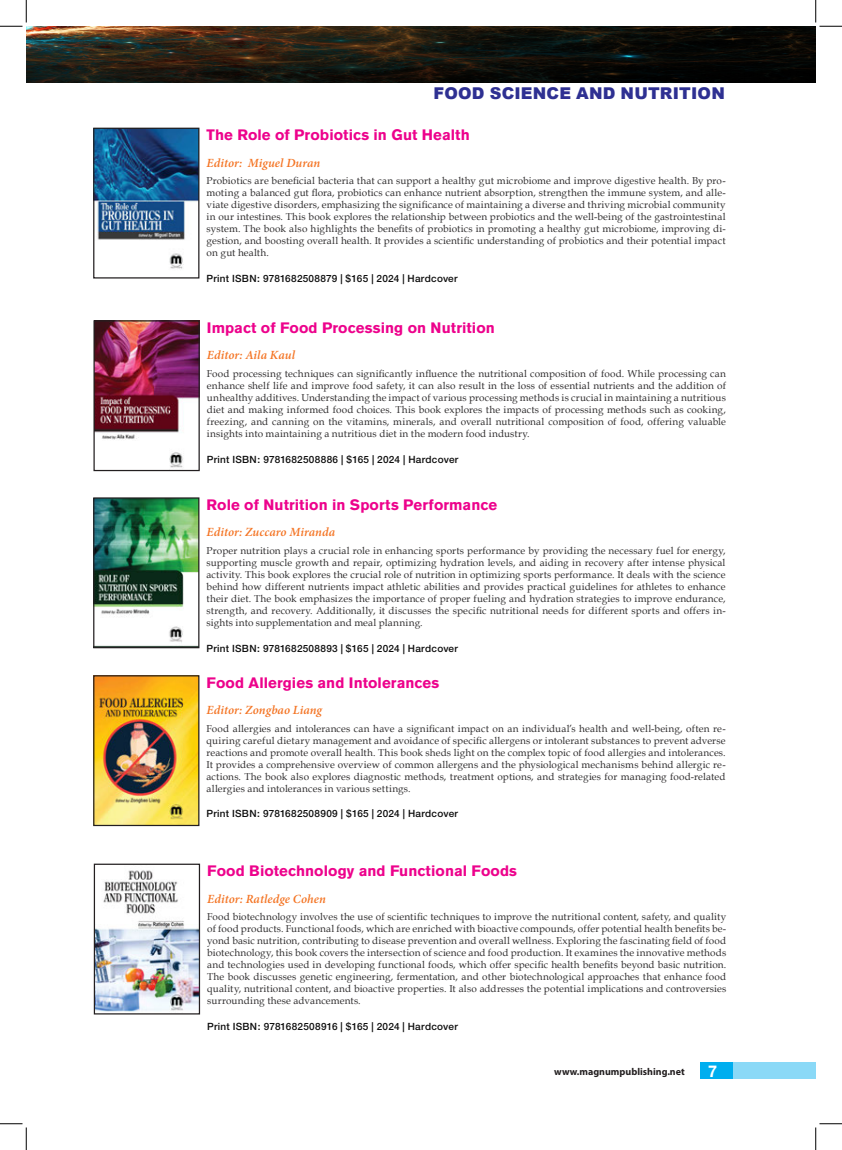
<style>
.page{position:relative;width:842px;height:1150px;background:#fff}
.page>*{position:absolute;margin:0;border:0;box-sizing:border-box;transform-origin:0 0}
.t1{font:900 16.25px "Arial";letter-spacing:.01em;color:#2e3092}
.contributor{font:700 16.25px "Helvetica Neue";color:#fff}
.BOOK_TITLE{font:700 15px "Akzidenz Grotesk BE";letter-spacing:.005em;color:#ed028c}
.contributor-2{font:italic 600 12.5px "Minion Pro";letter-spacing:.005em;color:#f47525}
.body{font:10px/12px "Book Antiqua";letter-spacing:.015em;color:#312f30;text-align:justify}
.PRICE{font:500 10px "Helvetica Neue";letter-spacing:.025em;color:#0d0d0d}
.t2{font:700 10px "Myriad Pro";color:#231f20}
</style>
<div class="page">
<img style="left:26px;top:26px;width:789px;height:56px">
<div style="left:700px;top:1062px;width:32px;height:17px;background:#00aeef"></div>
<div style="left:732px;top:1062px;width:83px;height:17px;background:#8ad9f7"></div>
<img style="left:95px;top:130px;width:102px;height:139px">
<div style="left:93px;top:128px;width:106px;height:151px;border:1px solid #231f20"></div>
<img style="left:95px;top:322px;width:103px;height:146px">
<div style="left:93px;top:320px;width:107px;height:151px;border:1px solid #231f20"></div>
<img style="left:95px;top:499px;width:102px;height:147px">
<div style="left:93px;top:497px;width:106px;height:151px;border:1px solid #231f20"></div>
<img style="left:95px;top:677px;width:102px;height:147px">
<div style="left:93px;top:675px;width:106px;height:151px;border:1px solid #231f20"></div>
<img style="left:96px;top:870px;width:102px;height:142px">
<div style="left:94px;top:864px;width:106px;height:150px;border:1px solid #231f20"></div>
<svg style="left:0;top:0;width:27px;height:27px"></svg>
<svg style="left:0;top:1123px;width:27px;height:27px"></svg>
<svg style="left:815px;top:0;width:27px;height:27px"></svg>
<svg style="left:815px;top:1123px;width:27px;height:27px"></svg>
<h1 class="t1" style="left:433px;top:82px;width:293px">FOOD SCIENCE AND NUTRITION</h1>
<p class="BOOK_TITLE" style="left:206px;top:126px;width:265px">The Role of Probiotics in Gut Health</p>
<p class="contributor-2" style="left:206px;top:154px;width:115px">Editor: Miguel Duran</p>
<p class="body" style="left:206px;top:175px;width:520px">Probiotics are beneficial bacteria that can support a healthy gut microbiome and improve digestive health. By pro&shy;moting a balanced gut flora, probiotics can enhance nutrient absorption, strengthen the immune system, and alle&shy;viate digestive disorders, emphasizing the significance of maintaining a diverse and thriving microbial community in our intestines. This book explores the relationship between probiotics and the well-being of the gastrointestinal system. The book also highlights the benefits of probiotics in promoting a healthy gut microbiome, improving di&shy;gestion, and boosting overall health. It provides a scientific understanding of probiotics and their potential impact on gut health.</p>
<p class="PRICE" style="left:206px;top:272px;width:253px">Print ISBN: 9781682508879 | $165 | 2024 | Hardcover</p>
<p class="BOOK_TITLE" style="left:207px;top:319px;width:289px">Impact of Food Processing on Nutrition</p>
<p class="contributor-2" style="left:207px;top:346px;width:90px">Editor: Aila Kaul</p>
<p class="body" style="left:207px;top:367px;width:520px">Food processing techniques can significantly influence the nutritional composition of food. While processing can enhance shelf life and improve food safety, it can also result in the loss of essential nutrients and the addition of unhealthy additives. Understanding the impact of various processing methods is crucial in maintaining a nutritious diet and making informed food choices. This book explores the impacts of processing methods such as cooking, freezing, and canning on the vitamins, minerals, and overall nutritional composition of food, offering valuable insights into maintaining a nutritious diet in the modern food industry.</p>
<p class="PRICE" style="left:207px;top:453px;width:253px">Print ISBN: 9781682508886 | $165 | 2024 | Hardcover</p>
<p class="BOOK_TITLE" style="left:206px;top:496px;width:292px">Role of Nutrition in Sports Performance</p>
<p class="contributor-2" style="left:206px;top:524px;width:130px">Editor: Zuccaro Miranda</p>
<p class="body" style="left:206px;top:544px;width:520px">Proper nutrition plays a crucial role in enhancing sports performance by providing the necessary fuel for energy, supporting muscle growth and repair, optimizing hydration levels, and aiding in recovery after intense physical activity. This book explores the crucial role of nutrition in optimizing sports performance. It deals with the science behind how different nutrients impact athletic abilities and provides practical guidelines for athletes to enhance their diet. The book emphasizes the importance of proper fueling and hydration strategies to improve endurance, strength, and recovery. Additionally, it discusses the specific nutritional needs for different sports and offers in&shy;sights into supplementation and meal planning.</p>
<p class="PRICE" style="left:206px;top:642px;width:253px">Print ISBN: 9781682508893 | $165 | 2024 | Hardcover</p>
<p class="BOOK_TITLE" style="left:206px;top:674px;width:234px">Food Allergies and Intolerances</p>
<p class="contributor-2" style="left:206px;top:701px;width:117px">Editor: Zongbao Liang</p>
<p class="body" style="left:206px;top:722px;width:520px">Food allergies and intolerances can have a significant impact on an individual’s health and well-being, often re&shy;quiring careful dietary management and avoidance of specific allergens or intolerant substances to prevent adverse reactions and promote overall health. This book sheds light on the complex topic of food allergies and intolerances.<br>It provides a comprehensive overview of common allergens and the physiological mechanisms behind allergic re&shy;actions. The book also explores diagnostic methods, treatment options, and strategies for managing food-related allergies and intolerances in various settings.</p>
<p class="PRICE" style="left:206px;top:808px;width:253px">Print ISBN: 9781682508909 | $165 | 2024 | Hardcover</p>
<p class="BOOK_TITLE" style="left:207px;top:862px;width:311px">Food Biotechnology and Functional Foods</p>
<p class="contributor-2" style="left:207px;top:890px;width:120px">Editor: Ratledge Cohen</p>
<p class="body" style="left:207px;top:910px;width:520px">Food biotechnology involves the use of scientific techniques to improve the nutritional content, safety, and quality of food products. Functional foods, which are enriched with bioactive compounds, offer potential health benefits be&shy;yond basic nutrition, contributing to disease prevention and overall wellness. Exploring the fascinating field of food biotechnology, this book covers the intersection of science and food production. It examines the innovative methods and technologies used in developing functional foods, which offer specific health benefits beyond basic nutrition.<br>The book discusses genetic engineering, fermentation, and other biotechnological approaches that enhance food quality, nutritional content, and bioactive properties. It also addresses the potential implications and controversies surrounding these advancements.</p>
<p class="PRICE" style="left:207px;top:1020px;width:252px">Print ISBN: 9781682508916 | $165 | 2024 | Hardcover</p>
<p class="t2" style="left:554px;top:1065px;width:132px">www.magnumpublishing.net</p>
<p class="contributor" style="left:708px;top:1061px;width:11px">7</p>
</div>
